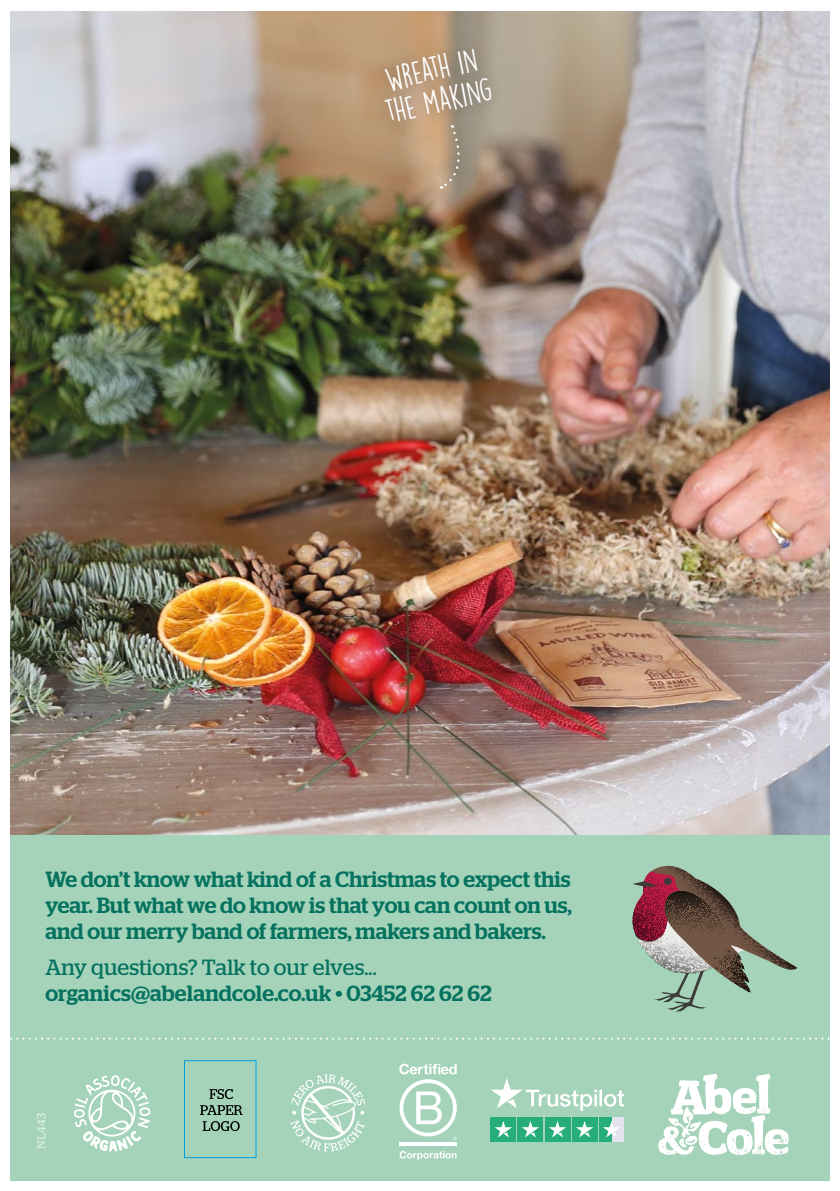
<style>
.page{position:relative;width:840px;height:1191px;background:#fff}
.page>*{position:absolute;margin:0;border:0;box-sizing:border-box;transform-origin:0 0}
.t1{font:30px/32px "Lemon Yellow Sun";color:#fff}
.t2{font:500 22px/26px "Stag";color:#05725f;text-align:justify}
.t3{font:22px "Stag";letter-spacing:.005em;color:#05725f}
.t4{font:12px "Stag";letter-spacing:.04em;color:#fff}
</style>
<div class="page">
<img style="left:11px;top:11px;width:817px;height:824px">
<div style="left:8px;top:835px;width:824px;height:348px;background:#a4d3b9"></div>
<svg style="left:11px;top:1037px;width:817px;height:2px"></svg>
<svg style="left:632px;top:865px;width:165px;height:148px"></svg>
<div style="left:0;top:0;width:839px;height:1191px;border:10px solid #fff"></div>
<div style="left:433px;top:119px;width:40px;height:83px;background:#3c3c3b;opacity:.2"></div>
<svg style="left:355px;top:22px;width:161px;height:167px;background:#af977b"></svg>
<svg style="left:658px;top:1073px;width:130px;height:82px"></svg>
<svg style="left:290px;top:1074px;width:75px;height:77px"></svg>
<hr style="left:399px;top:1142px;width:57px;height:4px;background:#fff">
<svg style="left:399px;top:1063px;width:57px;height:77px"></svg>
<svg style="left:399px;top:1151px;width:57px;height:9px"></svg>
<div style="left:184px;top:1060px;width:72px;height:98px;border:1px solid #009fe3"></div>
<svg style="left:209px;top:1089px;width:24px;height:10px"></svg>
<svg style="left:200px;top:1105px;width:42px;height:10px"></svg>
<svg style="left:202px;top:1121px;width:37px;height:10px"></svg>
<svg style="left:491px;top:1078px;width:132px;height:32px"></svg>
<div style="left:611px;top:1116px;width:12px;height:25px;background:#e5e3ed"></div>
<div style="left:599px;top:1116px;width:12px;height:25px;background:#27ad7a"></div>
<div style="left:490px;top:1116px;width:25px;height:25px;background:#27ad7a"></div>
<div style="left:517px;top:1116px;width:25px;height:25px;background:#27ad7a"></div>
<div style="left:544px;top:1116px;width:25px;height:25px;background:#27ad7a"></div>
<div style="left:571px;top:1116px;width:25px;height:25px;background:#27ad7a"></div>
<svg style="left:494px;top:1121px;width:18px;height:16px"></svg>
<svg style="left:522px;top:1121px;width:17px;height:16px"></svg>
<svg style="left:549px;top:1121px;width:17px;height:16px"></svg>
<svg style="left:576px;top:1121px;width:17px;height:16px"></svg>
<svg style="left:603px;top:1120px;width:17px;height:17px"></svg>
<svg style="left:74px;top:1075px;width:76px;height:76px"></svg>
<h1 class="t1" style="left:375px;top:65px;width:110px;rotate:-13deg">wreath in the making</h1>
<p class="t2" style="left:45px;top:866px;width:527px">We don’t know what kind of a Christmas to expect this year. But what we do know is that you can count on us, and our merry band of farmers, makers and bakers.</p>
<p class="t3" style="left:45px;top:954px;width:333px">Any questions? Talk to our elves...</p>
<p class="t2" style="left:45px;top:980px;width:447px">organics@abelandcole.co.uk • 03452 62 62 62</p>
<p class="t4" style="left:34px;top:1149px;width:38px;rotate:-90deg">NL443</p>
</div>
